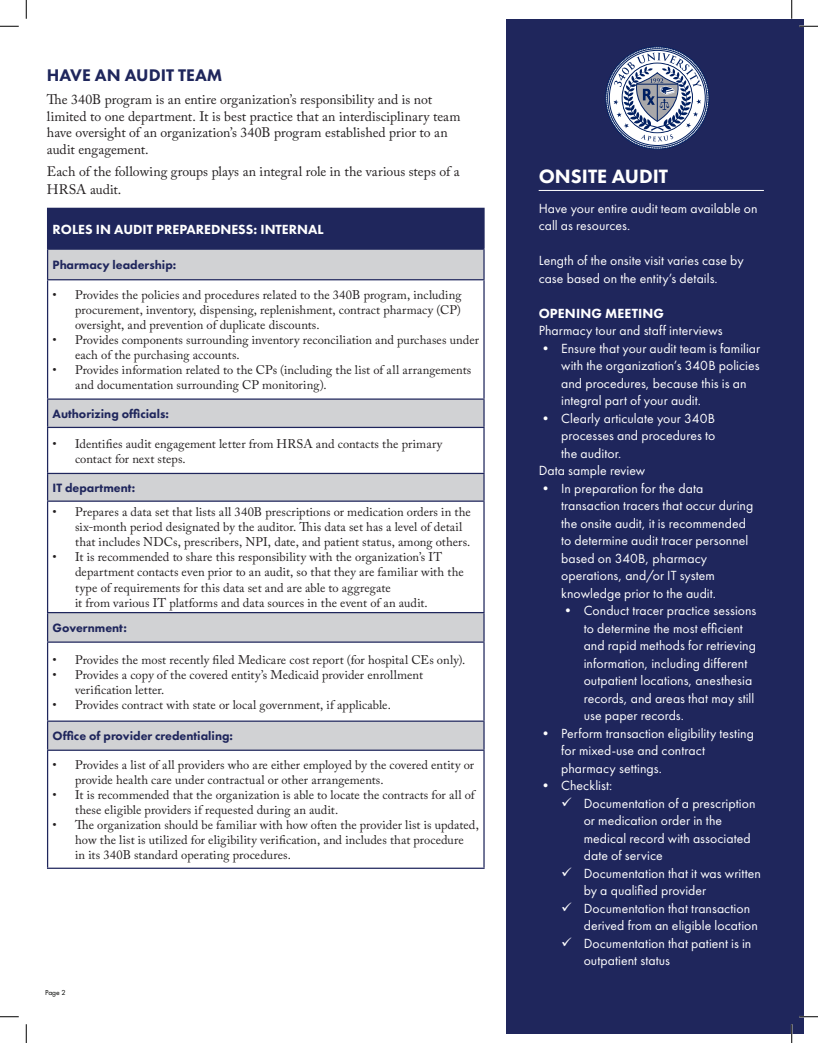
<style>
.page{position:relative;width:818px;height:1043px;background:#fff}
.page>*{position:absolute;margin:0;border:0;box-sizing:border-box;transform-origin:0 0}
.t1{font:800 20px "Futura PT";color:#fff}
.t2{font:800 17.5px "Futura PT";color:#1f265c}
.t3{font:13.75px/17.5px "Futura PT";letter-spacing:.005em;color:#fff}
.t4{font:13.75px/16.5px "Adobe Caslon Pro";color:#231f20}
.t5{font:800 13.75px "Futura PT";color:#fff}
.t6{font:12.5px/15px "Adobe Caslon Pro";letter-spacing:.005em;color:#231f20}
.t7{font:800 12.5px "Futura PT";color:#1f265c}
.t8{font:7.5px "Futura PT";color:#040503}
</style>
<div class="page">
<div style="left:506px;top:19px;width:297px;height:1014px;background:#1f265c"></div>
<hr style="left:538px;top:190px;width:225px;height:1px;background:#fff">
<div style="left:48px;top:208px;width:436px;height:41px;background:#1f265c"></div>
<div style="left:48px;top:250px;width:435px;height:29px;background:#d1d2d4"></div>
<svg style="left:48px;top:280px;width:436px;height:587px"></svg>
<svg style="left:47px;top:250px;width:1px;height:29px"></svg>
<svg style="left:483px;top:250px;width:1px;height:29px"></svg>
<hr style="left:47px;top:279px;width:437px;height:1px;background:#1f265c">
<hr style="left:47px;top:280px;width:1px;height:118px;background:#1f265c">
<hr style="left:483px;top:280px;width:1px;height:118px;background:#1f265c">
<hr style="left:47px;top:428px;width:1px;height:45px;background:#1f265c">
<hr style="left:483px;top:428px;width:1px;height:45px;background:#1f265c">
<hr style="left:47px;top:502px;width:1px;height:110px;background:#1f265c">
<hr style="left:483px;top:502px;width:1px;height:110px;background:#1f265c">
<hr style="left:47px;top:642px;width:1px;height:78px;background:#1f265c">
<hr style="left:483px;top:642px;width:1px;height:78px;background:#1f265c">
<hr style="left:47px;top:751px;width:1px;height:116px;background:#1f265c">
<hr style="left:483px;top:751px;width:1px;height:116px;background:#1f265c">
<hr style="left:47px;top:867px;width:437px;height:1px;background:#1f265c">
<hr style="left:47px;top:208px;width:437px;height:1px;background:#1f265c">
<hr style="left:47px;top:209px;width:1px;height:39px;background:#1f265c">
<hr style="left:47px;top:248px;width:437px;height:2px;background:#1f265c">
<hr style="left:47px;top:473px;width:437px;height:1px;background:#1f265c">
<svg style="left:47px;top:474px;width:1px;height:26px"></svg>
<svg style="left:483px;top:474px;width:1px;height:26px"></svg>
<hr style="left:47px;top:500px;width:437px;height:2px;background:#1f265c">
<hr style="left:47px;top:398px;width:437px;height:2px;background:#1f265c">
<svg style="left:47px;top:400px;width:1px;height:27px"></svg>
<svg style="left:483px;top:400px;width:1px;height:27px"></svg>
<hr style="left:47px;top:427px;width:437px;height:1px;background:#1f265c">
<hr style="left:47px;top:612px;width:437px;height:1px;background:#1f265c">
<svg style="left:47px;top:613px;width:1px;height:28px"></svg>
<svg style="left:483px;top:613px;width:1px;height:28px"></svg>
<hr style="left:47px;top:641px;width:437px;height:1px;background:#1f265c">
<hr style="left:47px;top:720px;width:437px;height:1px;background:#1f265c">
<svg style="left:47px;top:721px;width:1px;height:28px"></svg>
<svg style="left:483px;top:721px;width:1px;height:28px"></svg>
<hr style="left:47px;top:749px;width:437px;height:1px;background:#1f265c">
<svg style="left:605px;top:47px;width:103px;height:102px"></svg>
<svg style="left:0;top:25px;width:19px;height:2px"></svg>
<svg style="left:799px;top:25px;width:19px;height:2px"></svg>
<svg style="left:0;top:1016px;width:19px;height:1px"></svg>
<svg style="left:799px;top:1015px;width:19px;height:2px"></svg>
<svg style="left:25px;top:0;width:2px;height:19px"></svg>
<svg style="left:25px;top:1024px;width:2px;height:18px"></svg>
<svg style="left:791px;top:0;width:1px;height:19px"></svg>
<svg style="left:790px;top:1024px;width:2px;height:18px"></svg>
<h1 class="t2" style="left:47px;top:64px;width:177px">HAVE AN AUDIT TEAM</h1>
<h1 class="t4" style="left:47px;top:91px;width:415px">The 340B program is an entire organization’s responsibility and is not limited to one department. It is best practice that an interdisciplinary team have oversight of an organization’s 340B program established prior to an audit engagement.</h1>
<h1 class="t4" style="left:47px;top:163px;width:414px;line-height:17.5px">Each of the following groups plays an integral role in the various steps of a<br>HRSA audit.</h1>
<h1 class="t5" style="left:53px;top:221px;width:272px">ROLES IN AUDIT PREPAREDNESS: INTERNAL</h1>
<h1 class="t7" style="left:53px;top:257px;width:125px">Pharmacy leadership:</h1>
<p class="t6" style="left:75px;top:287px;width:388px;text-align:justify;text-indent:-22px">• Provides the policies and procedures related to the 340B program, including procurement, inventory, dispensing, replenishment, contract pharmacy (CP) oversight, and prevention of duplicate discounts.</p>
<p class="t6" style="left:75px;top:332px;width:405px;text-indent:-22px">• Provides components surrounding inventory reconciliation and purchases under each of the purchasing accounts.</p>
<p class="t6" style="left:53px;top:362px;width:420px">• Provides information related to the CPs (including the list of all arrangements</p>
<p class="t6" style="left:75px;top:377px;width:253px">and documentation surrounding CP monitoring).</p>
<h1 class="t7" style="left:53px;top:406px;width:118px">Authorizing officials:</h1>
<p class="t6" style="left:75px;top:436px;width:369px;text-indent:-22px">• Identifies audit engagement letter from HRSA and contacts the primary contact for next steps.</p>
<h1 class="t7" style="left:53px;top:480px;width:84px">IT department:</h1>
<p class="t6" style="left:75px;top:504px;width:397px;text-indent:-22px">• Prepares a data set that lists all 340B prescriptions or medication orders in the six-month period designated by the auditor. This data set has a level of detail that includes NDCs, prescribers, NPI, date, and patient status, among others.</p>
<p class="t6" style="left:75px;top:549px;width:390px;text-indent:-22px">• It is recommended to share this responsibility with the organization’s IT department contacts even prior to an audit, so that they are familiar with the type of requirements for this data set and are able to aggregate</p>
<p class="t6" style="left:75px;top:594px;width:354px">it from various IT platforms and data sources in the event of an audit.</p>
<h1 class="t7" style="left:53px;top:620px;width:76px">Government:</h1>
<p class="t6" style="left:53px;top:652px;width:414px">• Provides the most recently filed Medicare cost report (for hospital CEs only).</p>
<p class="t6" style="left:75px;top:667px;width:349px;text-indent:-22px">• Provides a copy of the covered entity’s Medicaid provider enrollment verification letter.</p>
<p class="t6" style="left:53px;top:697px;width:340px">• Provides contract with state or local government, if applicable.</p>
<h1 class="t7" style="left:53px;top:728px;width:182px">Office of provider credentialing:</h1>
<p class="t6" style="left:75px;top:757px;width:400px;text-indent:-22px">• Provides a list of all providers who are either employed by the covered entity or provide health care under contractual or other arrangements.</p>
<p class="t6" style="left:75px;top:787px;width:401px;text-indent:-22px">• It is recommended that the organization is able to locate the contracts for all of these eligible providers if requested during an audit.</p>
<p class="t6" style="left:75px;top:817px;width:405px;text-indent:-22px">• The organization should be familiar with how often the provider list is updated, how the list is utilized for eligibility verification, and includes that procedure</p>
<p class="t6" style="left:75px;top:847px;width:217px">in its 340B standard operating procedures.</p>
<p class="t8" style="left:45px;top:987px;width:22px">Page 2</p>
<p class="t1" style="left:538px;top:163px;width:131px">ONSITE AUDIT</p>
<p class="t3" style="left:538px;top:199px;width:220px">Have your entire audit team available on call as resources.</p>
<p class="t3" style="left:538px;top:252px;width:206px">Length of the onsite visit varies case by case based on the entity’s details.</p>
<p class="t5" style="left:538px;top:304px;width:127px">OPENING MEETING</p>
<p class="t3" style="left:538px;top:322px;width:185px">Pharmacy tour and staff interviews</p>
<p class="t3" style="left:561px;top:339px;width:201px;text-indent:-22px">• Ensure that your audit team is familiar with the organization’s 340B policies and procedures, because this is an integral part of your audit.</p>
<p class="t3" style="left:561px;top:409px;width:156px;text-align:justify;text-indent:-22px">• Clearly articulate your 340B processes and procedures to the auditor.</p>
<p class="t3" style="left:538px;top:462px;width:108px">Data sample review</p>
<p class="t3" style="left:561px;top:479px;width:194px;text-indent:-22px">• In preparation for the data transaction tracers that occur during the onsite audit, it is recommended to determine audit tracer personnel based on 340B, pharmacy operations, and/or IT system knowledge prior to the audit.</p>
<p class="t3" style="left:583px;top:602px;width:174px;text-indent:-22px">• Conduct tracer practice sessions to determine the most efficient and rapid methods for retrieving information, including different outpatient locations, anesthesia records, and areas that may still use paper records.</p>
<p class="t3" style="left:561px;top:724px;width:194px;text-indent:-22px">• Perform transaction eligibility testing for mixed-use and contract pharmacy settings.</p>
<p class="t3" style="left:538px;top:777px;width:75px">• Checklist:</p>
<p class="t3" style="left:583px;top:794px;width:173px">Documentation of a prescription or medication order in the medical record with associated date of service</p>
<p class="t3" style="left:583px;top:864px;width:179px">Documentation that it was written by a qualified provider</p>
<p class="t3" style="left:583px;top:899px;width:176px">Documentation that transaction derived from an eligible location</p>
<p class="t3" style="left:583px;top:934px;width:169px">Documentation that patient is in outpatient status</p>
</div>
